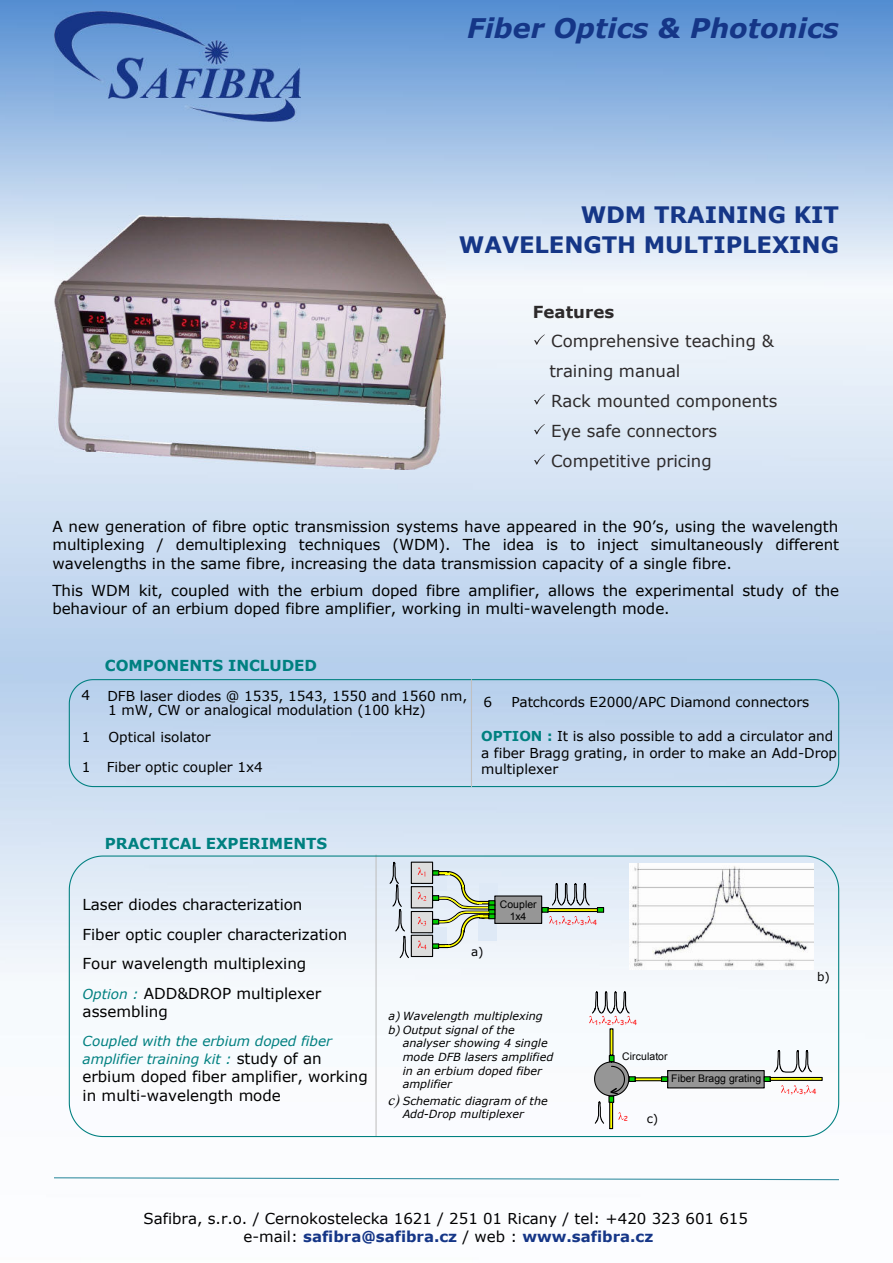
<style>
.page{position:relative;width:893px;height:1263px;background:#fff}
.page>*{position:absolute;margin:0;border:0;box-sizing:border-box;transform-origin:0 0}
.t1{font:italic 700 27px "Verdana";color:#153687}
.t2{font:700 22.65px/30px "Verdana";letter-spacing:-.005em;color:#153687;text-align:right}
.t3{font:16.5px/30px "Verdana";color:#2d2a2b}
.t4{font:700 16.5px "Verdana";color:#2d2a2b}
.t5{font:15.15px/29.5px "Verdana";letter-spacing:-.005em;color:#000}
.t6{font:700 15.15px "Verdana";letter-spacing:-.005em;color:#008080}
.t7{font:15px/18.3px "Verdana";color:#000;text-align:center}
.t8{font:13.65px/16.4px "Verdana";letter-spacing:-.005em;color:#000}
.t9{font:italic 13.65px/18.3px "Verdana";letter-spacing:-.005em;color:#008080}
.t10{font:11.85px "Verdana";color:#000}
.t11{font:italic 11.1px/13.6px "Verdana";letter-spacing:.005em;color:#000}
.t12{font:10.5px/12.3px "Arial";letter-spacing:.005em;color:#000;text-align:center}
.t13{font:10.5px "Arial";color:#f00}
.t14{font:6.9px "Comic Sans MS";color:#f00}
.s1{font-weight:700;color:#008080}
.s2{font-style:italic;font-size:13.65px;color:#008080}
.s3{font-style:normal;font-size:15.15px;color:#000}
.s4{font-family:"Times New Roman";font-size:15.15px}
.s5{font-weight:700;color:#153687}
</style>
<div class="page">
<img style="left:0;top:0;width:893px;height:1181px">
<svg style="left:54px;top:1177px;width:785px;height:3px"></svg>
<svg style="left:534px;top:334px;width:11px;height:11px"></svg>
<svg style="left:534px;top:394px;width:11px;height:11px"></svg>
<svg style="left:534px;top:424px;width:11px;height:11px"></svg>
<svg style="left:534px;top:454px;width:11px;height:11px"></svg>
<img style="left:54px;top:215px;width:392px;height:255px">
<svg style="left:69px;top:679px;width:770px;height:108px;background:#bdd4ec"></svg>
<svg style="left:471px;top:679px;width:1px;height:108px"></svg>
<svg style="left:69px;top:855px;width:770px;height:282px;fill:#f6fafd"></svg>
<img style="left:54px;top:11px;width:246px;height:110px">
<h1 class="t1" style="left:467px;top:17px;width:373px">Fiber Optics &amp; Photonics</h1>
<h2 class="t2" style="left:459px;top:201px;width:382px">WDM TRAINING KIT<br>WAVELENGTH MULTIPLEXING</h2>
<p class="t4" style="left:533px;top:305px;width:83px">Features</p>
<p class="t3" style="left:550px;top:327px;width:229px">Comprehensive teaching &amp; training manual<br>Rack mounted components<br>Eye safe connectors<br>Competitive pricing</p>
<p class="t5" style="left:52px;top:519px;width:788px;line-height:18.1px;text-align:justify">A new generation of fibre optic transmission systems have appeared in the 90’s, using the wavelength multiplexing / demultiplexing techniques (WDM). The idea is to inject simultaneously different wavelengths in the same fibre, increasing the data transmission capacity of a single fibre.</p>
<p class="t5" style="left:52px;top:582px;width:788px;line-height:18.3px">This WDM kit, coupled with the erbium doped fibre amplifier, allows the experimental study of the behaviour of an erbium doped fibre amplifier, working in multi-wavelength mode.</p>
<p class="t6" style="left:105px;top:659px;width:213px">COMPONENTS INCLUDED</p>
<p class="t8" style="left:82px;top:688px;width:10px">4</p>
<p class="t8" style="left:107px;top:689px;width:361px;line-height:14.9px">DFB laser diodes @ 1535, 1543, 1550 and 1560 nm,<br>1 mW, CW or analogical modulation (100 kHz)</p>
<p class="t8" style="left:483px;top:695px;width:10px">6</p>
<p class="t8" style="left:511px;top:695px;width:299px">Patchcords E2000/APC Diamond connectors</p>
<p class="t8" style="left:82px;top:730px;width:10px">1</p>
<p class="t8" style="left:82px;top:723px;width:182px;line-height:29.5px;text-indent:27px">Optical isolator<br>1 Fiber optic coupler 1x4</p>
<p class="t8" style="left:481px;top:729px;width:357px"><span class="s1">OPTION :</span> It is also possible to add a circulator and a fiber Bragg grating, in order to make an Add-Drop multiplexer</p>
<p class="t6" style="left:105px;top:837px;width:224px">PRACTICAL EXPERIMENTS</p>
<p class="t5" style="left:83px;top:891px;width:266px">Laser diodes characterization<br>Fiber optic coupler characterization Four wavelength multiplexing <span class="s2">Option :</span> ADD&amp;DROP multiplexer</p>
<p class="t5" style="left:83px;top:998px;width:87px">assembling</p>
<p class="t9" style="left:83px;top:1033px;width:251px">Coupled with the erbium doped fiber amplifier training kit : <span class="s3">study of an</span></p>
<p class="t5" style="left:83px;top:1069px;width:287px;line-height:18.3px">erbium doped fiber amplifier, working in multi-wavelength mode</p>
<p class="t10" style="left:471px;top:947px;width:14px">a)</p>
<p class="t12" style="left:500px;top:899px;width:38px">Coupler<br>1x4</p>
<p class="t13" style="left:555px;top:916px;width:44px"><sub>1</sub>, <sub>2</sub>, <sub>3</sub>, <sub>4</sub></p>
<p class="t11" style="left:389px;top:1010px;width:156px">a) Wavelength multiplexing b) Output signal of the</p>
<p class="t11" style="left:403px;top:1037px;width:152px">analyser showing 4 single mode DFB lasers amplified in an erbium doped fiber amplifier</p>
<p class="t11" style="left:403px;top:1095px;width:147px;text-indent:-14px"><span class="s4">c)</span> Schematic diagram of the<br>Add-Drop multiplexer</p>
<p class="t13" style="left:595px;top:1015px;width:44px"><sub>1</sub>, <sub>2</sub>, <sub>3</sub>, <sub>4</sub></p>
<p class="t12" style="left:622px;top:1051px;width:47px">Circulator</p>
<p class="t14" style="left:624px;top:1114px;width:6px">2</p>
<p class="t10" style="left:647px;top:1114px;width:13px">c)</p>
<p class="t12" style="left:671px;top:1073px;width:91px">Fiber Bragg grating</p>
<p class="t10" style="left:817px;top:972px;width:14px">b)</p>
<p class="t13" style="left:786px;top:1085px;width:31px"><sub>1</sub>, <sub>3</sub>, <sub>4</sub></p>
<p class="t7" style="left:144px;top:1211px;width:606px">Safibra, s.r.o. / Cernokostelecka 1621 / 251 01 Ricany / tel: +420 323 601 615 e-mail: <span class="s5">safibra@safibra.cz</span> / web : <span class="s5">www.safibra.cz</span></p>
</div>
